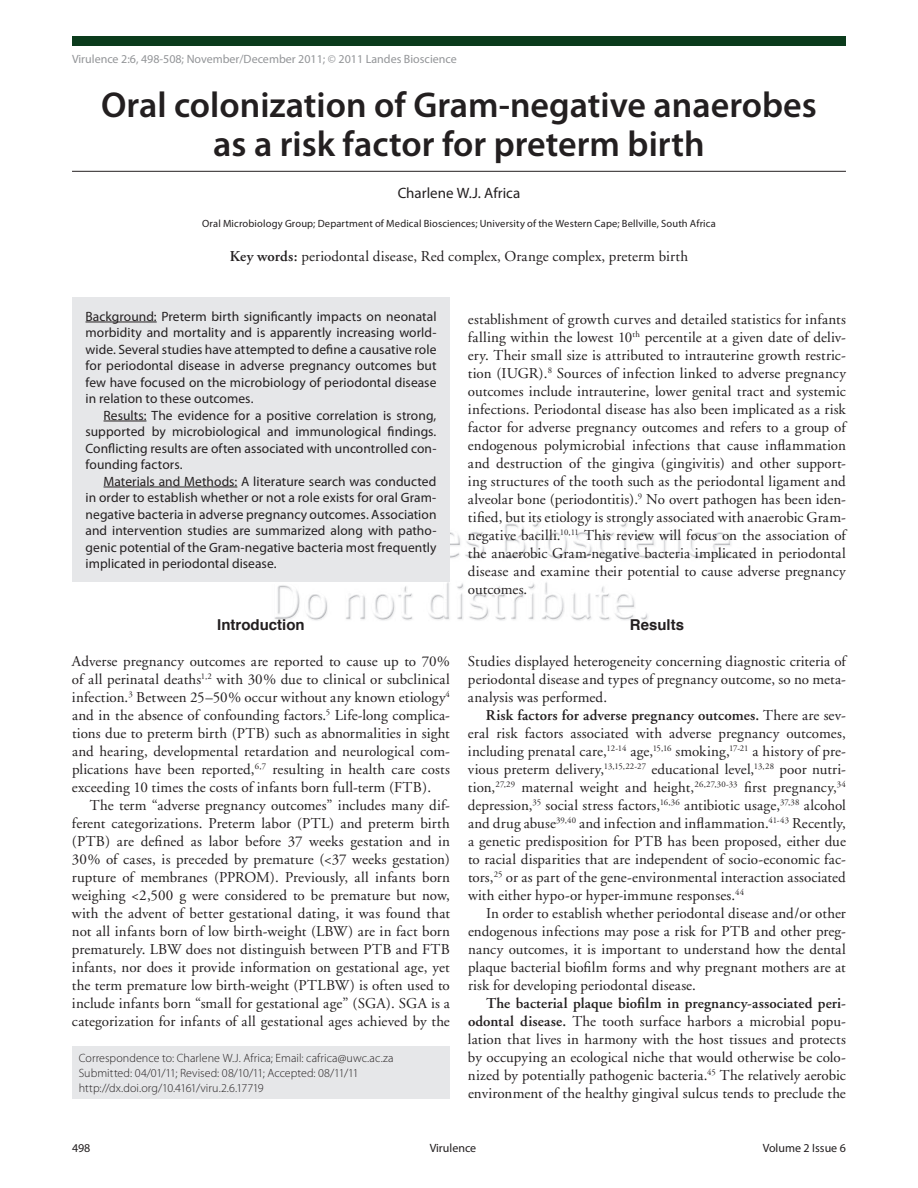
<style>
.page{position:relative;width:918px;height:1188px;background:#fff}
.page>*{position:absolute;margin:0;border:0;box-sizing:border-box;transform-origin:0 0}
.t1{font:600 36px/39px "Myriad Pro";color:#231f20;text-align:center}
.t2{font:15px/18px "Adobe Garamond";letter-spacing:.01em;color:#231f20;text-align:justify}
.t3{font:700 15px "Helvetica";color:#231f20}
.t4{font:15px "Myriad Pro";color:#231f20}
.t5{font:13.5px/16.5px "Myriad Pro";letter-spacing:.005em;color:#231f20;text-align:justify}
.t6{font:300 12px/15px "Myriad Pro";letter-spacing:.005em;color:#231f20}
.t7{font:12px "Myriad Pro";color:#939598}
.t8{font:12px "Myriad Pro";color:#231f20}
.t9{font:10.5px "Myriad Pro";letter-spacing:.015em;color:#231f20}
.s1{font-weight:600}
</style>
<div class="page">
<img style="left:92px;top:170px;width:734px;height:451px">
<div style="left:72px;top:36px;width:774px;height:10px;background:#0b3b1c"></div>
<div style="left:72px;top:1046px;width:378px;height:53px;background:#e6e7e9"></div>
<div style="left:72px;top:297px;width:378px;height:285px;background:#e6e7e9"></div>
<hr style="left:86px;top:322px;width:71px;height:1px;background:#231f20">
<hr style="left:104px;top:421px;width:42px;height:1px;background:#231f20">
<hr style="left:104px;top:487px;width:133px;height:1px;background:#231f20">
<hr style="left:72px;top:171px;width:774px;height:1px;background:#231f20">
<p class="t7" style="left:72px;top:52px;width:386px">Virulence 2:6, 498-508; November/December 2011; © 2011 Landes Bioscience</p>
<h1 class="t1" style="left:101px;top:85px;width:717px">Oral colonization of Gram-negative anaerobes as a risk factor for preterm birth</h1>
<p class="t4" style="left:398px;top:184px;width:124px">Charlene W.J. Africa</p>
<p class="t9" style="left:202px;top:217px;width:515px">Oral Microbiology Group; Department of Medical Biosciences; University of the Western Cape; Bellville, South Africa</p>
<p class="t2" style="left:230px;top:248px;width:460px"><span class="s1">Key words:</span> periodontal disease, Red complex, Orange complex, preterm birth</p>
<p class="t5" style="left:86px;top:308px;width:353px">Background: Preterm birth significantly impacts on neonatal morbidity and mortality and is apparently increasing world&shy;wide. Several studies have attempted to define a causative role for periodontal disease in adverse pregnancy outcomes but few have focused on the microbiology of periodontal disease in relation to these outcomes.</p>
<p class="t5" style="left:86px;top:407px;width:352px;text-indent:18px">Results: The evidence for a positive correlation is strong, supported by microbiological and immunological findings.<br>Conflicting results are often associated with uncontrolled con&shy;founding factors.</p>
<p class="t5" style="left:86px;top:473px;width:352px;text-indent:18px">Materials and Methods: A literature search was conducted in order to establish whether or not a role exists for oral Gram&shy;negative bacteria in adverse pregnancy outcomes. Association and intervention studies are summarized along with patho&shy;genic potential of the Gram-negative bacteria most frequently implicated in periodontal disease.</p>
<p class="t3" style="left:217px;top:613px;width:89px">Introduction</p>
<p class="t2" style="left:72px;top:653px;width:380px">Adverse pregnancy outcomes are reported to cause up to 70% of all perinatal deaths<sup>1,2</sup> with 30% due to clinical or subclinical infection.<sup>3</sup> Between 25–50% occur without any known etiology<sup>4 </sup>and in the absence of confounding factors.<sup>5</sup> Life-long complica&shy;tions due to preterm birth (PTB) such as abnormalities in sight and hearing, developmental retardation and neurological com&shy;plications have been reported,<sup>6,7</sup> resulting in health care costs exceeding 10 times the costs of infants born full-term (FTB).</p>
<p class="t2" style="left:72px;top:797px;width:380px;text-indent:18px">The term “adverse pregnancy outcomes” includes many dif&shy;ferent categorizations. Preterm labor (PTL) and preterm birth (PTB) are defined as labor before 37 weeks gestation and in 30% of cases, is preceded by premature (&lt;37 weeks gestation) rupture of membranes (PPROM). Previously, all infants born weighing &lt;2,500 g were considered to be premature but now, with the advent of better gestational dating, it was found that not all infants born of low birth-weight (LBW) are in fact born prematurely. LBW does not distinguish between PTB and FTB infants, nor does it provide information on gestational age, yet the term premature low birth-weight (PTLBW) is often used to include infants born “small for gestational age” (SGA). SGA is a categorization for infants of all gestational ages achieved by the</p>
<p class="t6" style="left:79px;top:1050px;width:316px">Correspondence to: Charlene W.J. Africa; Email: cafrica@uwc.ac.za<br>Submitted: 04/01/11; Revised: 08/10/11; Accepted: 08/11/11 http://dx.doi.org/10.4161/viru.2.6.17719</p>
<p class="t2" style="left:468px;top:311px;width:380px">establishment of growth curves and detailed statistics for infants falling within the lowest 10<sup>th</sup> percentile at a given date of deliv&shy;ery. Their small size is attributed to intrauterine growth restric&shy;tion (IUGR).<sup>8</sup> Sources of infection linked to adverse pregnancy outcomes include intrauterine, lower genital tract and systemic infections. Periodontal disease has also been implicated as a risk factor for adverse pregnancy outcomes and refers to a group of endogenous polymicrobial infections that cause inflammation and destruction of the gingiva (gingivitis) and other support&shy;ing structures of the tooth such as the periodontal ligament and alveolar bone (periodontitis).<sup>9</sup> No overt pathogen has been iden&shy;tified, but its etiology is strongly associated with anaerobic Gram&shy;negative bacilli.<sup>10,11</sup> This review will focus on the association of the anaerobic Gram-negative bacteria implicated in periodontal disease and examine their potential to cause adverse pregnancy outcomes.</p>
<p class="t3" style="left:630px;top:613px;width:56px">Results</p>
<p class="t2" style="left:468px;top:653px;width:379px">Studies displayed heterogeneity concerning diagnostic criteria of periodontal disease and types of pregnancy outcome, so no meta&shy;analysis was performed.</p>
<p class="t2" style="left:468px;top:707px;width:379px;text-indent:18px"><span class="s1">Risk factors for adverse pregnancy outcomes.</span> There are sev&shy;eral risk factors associated with adverse pregnancy outcomes, including prenatal care,<sup>12-14</sup> age,<sup>15,16</sup> smoking,<sup>17-21</sup> a history of pre&shy;vious preterm delivery,<sup>13,15,22-27</sup> educational level,<sup>13,28</sup> poor nutri&shy;tion,<sup>27,29</sup> maternal weight and height,<sup>26,27,30-33</sup> first pregnancy,<sup>34 </sup>depression,<sup>35</sup> social stress factors,<sup>16,36</sup> antibiotic usage,<sup>37,38</sup> alcohol and drug abuse<sup>39,40</sup> and infection and inflammation.<sup>41-43</sup> Recently, a genetic predisposition for PTB has been proposed, either due to racial disparities that are independent of socio-economic fac&shy;tors,<sup>25</sup> or as part of the gene-environmental interaction associated with either hypo-or hyper-immune responses.<sup>44</sup></p>
<p class="t2" style="left:468px;top:905px;width:379px;text-indent:18px">In order to establish whether periodontal disease and/or other endogenous infections may pose a risk for PTB and other preg&shy;nancy outcomes, it is important to understand how the dental plaque bacterial biofilm forms and why pregnant mothers are at risk for developing periodontal disease.</p>
<p class="t2" style="left:468px;top:995px;width:379px;text-indent:18px"><span class="s1">The bacterial plaque biofilm in pregnancy-associated peri&shy;odontal disease.</span> The tooth surface harbors a microbial popu&shy;lation that lives in harmony with the host tissues and protects by occupying an ecological niche that would otherwise be colo&shy;nized by potentially pathogenic bacteria.<sup>45</sup> The relatively aerobic environment of the healthy gingival sulcus tends to preclude the</p>
<p class="t8" style="left:72px;top:1141px;width:20px">498</p>
<p class="t8" style="left:430px;top:1141px;width:48px">Virulence</p>
<p class="t8" style="left:763px;top:1141px;width:85px">Volume 2 Issue 6</p>
</div>
